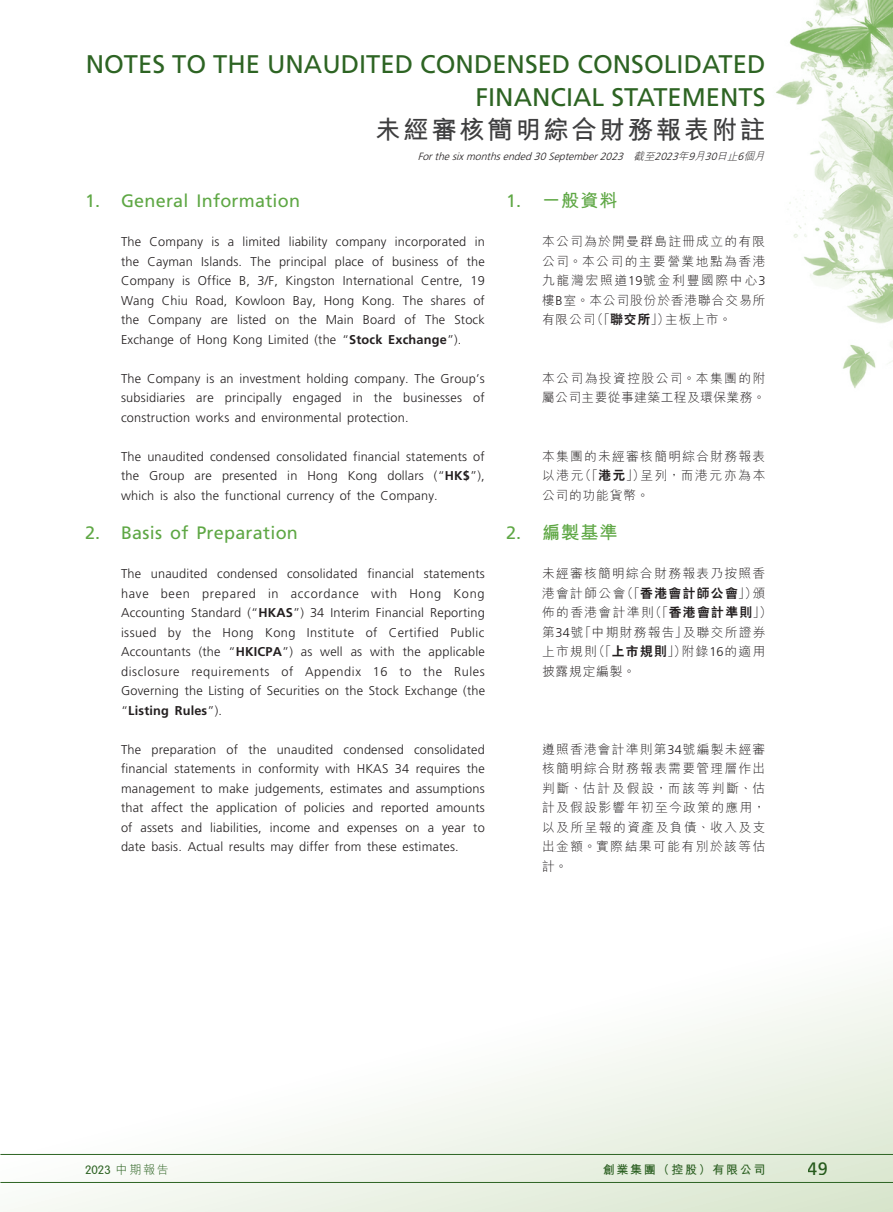
<style>
.page{position:relative;width:893px;height:1212px;background:#fff}
.page>*{position:absolute;margin:0;border:0;box-sizing:border-box;transform-origin:0 0}
.t1{font:25.5px/33px "Frutiger LT Std";color:#2d6423;text-align:right}
.t2{font:700 25.5px "M Hei HK";letter-spacing:.1em;color:#3e3e3f}
._03_H1{font:18px "Frutiger LT Std";letter-spacing:.015em;color:#5ea744}
._03_H1-2{font:700 18px "M Hei HK";letter-spacing:.065em;color:#5ea744}
.t3{font:18px "Frutiger LT Std";color:#2d6423}
._12___P2{font:300 12.75px/19.5px "Frutiger LT Std";letter-spacing:.015em;color:#231f20;text-align:justify}
._12___P2-2{font:300 12.75px/19.5px "M Hei HK";letter-spacing:.105em;color:#231f20;text-align:justify}
._12___P2-3{font:300 12.75px/19.5px "M Hei HK";letter-spacing:.035em;color:#231f20}
.t4{font:700 12px "M Hei HK";letter-spacing:.14em;color:#2d6423}
.t5{font:300 12px "VAG Rounded Std";color:#2d6423}
.t6{font:italic 300 10.5px "Frutiger LT Std";color:#231f20}
.s1{font-family:"M Hei HK"}
.s2{font-weight:700}
.s3{font-family:"Frutiger LT Std";font-weight:400}
.s4{font-family:"Frutiger LT Std"}
.s5{font-family:"C Hei 2 HK";font-weight:800}
</style>
<div class="page">
<svg style="left:1px;top:978px;width:892px;height:234px"></svg>
<img style="left:776px;top:0;width:117px;height:388px">
<hr style="left:0;top:1182px;width:893px;height:1px;background:#2d6423">
<hr style="left:0;top:1154px;width:893px;height:1px;background:#2d6423">
<h1 class="t1" style="left:86px;top:47px;width:681px">NOTES TO THE UNAUDITED CONDENSED CONSOLIDATED<br>FINANCIAL STATEMENTS</h1>
<h1 class="t2" style="left:375px;top:111px;width:392px">未經審核簡明綜合財務報表附註</h1>
<p class="t6" style="left:418px;top:151px;width:352px">Forthesixmonthsended30September2023 <span class="s1">截至</span>2023<span class="s1">年</span>9<span class="s1">月</span>30<span class="s1">日止</span>6<span class="s1">個月</span></p>
<p class="_03_H1" style="left:85px;top:191px;width:217px">1. General Information</p>
<p class="_12___P2" style="left:121px;top:232px;width:365px">The Company is a limited liability company incorporated in the Cayman Islands. The principal place of business of the Company is Office B, 3/F, Kingston International Centre, 19<br>Wang Chiu Road, Kowloon Bay, Hong Kong. The shares of the Company are listed on the Main Board of The Stock Exchange of Hong Kong Limited (the “<span class="s2">Stock Exchange</span>”).</p>
<p class="_12___P2" style="left:121px;top:369px;width:365px">The Company is an investment holding company. The Group’s subsidiaries are principally engaged in the businesses of construction works and environmental protection.</p>
<p class="_12___P2" style="left:121px;top:447px;width:365px">The unaudited condensed consolidated financial statements of the Group are presented in Hong Kong dollars (“<span class="s2">HK$</span>”), which is also the functional currency of the Company.</p>
<p class="_03_H1" style="left:85px;top:522px;width:214px">2. Basis of Preparation</p>
<p class="_12___P2" style="left:121px;top:564px;width:365px">The unaudited condensed consolidated financial statements have been prepared in accordance with Hong Kong Accounting Standard (“<span class="s2">HKAS</span>”) 34 Interim Financial Reporting issued by the Hong Kong Institute of Certified Public Accountants (the “<span class="s2">HKICPA</span>”) as well as with the applicable disclosure requirements of Appendix 16 to the Rules Governing the Listing of Securities on the Stock Exchange (the “<span class="s2">Listing Rules</span>”).</p>
<p class="_12___P2" style="left:121px;top:739px;width:365px">The preparation of the unaudited condensed consolidated financial statements in conformity with HKAS 34 requires the management to make judgements, estimates and assumptions that affect the application of policies and reported amounts of assets and liabilities, income and expenses on a year to date basis. Actual results may differ from these estimates.</p>
<p class="_03_H1-2" style="left:506px;top:188px;width:113px"><span class="s3">1.</span> 一般資料</p>
<p class="_12___P2-2" style="left:542px;top:231px;width:225px">本公司為於開曼群島註冊成立的有限公司。本公司的主要營業地點為香港九龍灣宏照道<span class="s4">19</span>號金利豐國際中心<span class="s4">3</span>樓<span class="s4">B</span>室。本公司股份於香港聯合交易所有限公司（「<span class="s5">聯交所</span>」）主板上市。</p>
<p class="_12___P2-3" style="left:542px;top:368px;width:225px">本公司為投資控股公司。本集團的附屬公司主要從事建築工程及環保業務。</p>
<p class="_12___P2-2" style="left:542px;top:446px;width:225px">本集團的未經審核簡明綜合財務報表以港元（「<span class="s5">港元</span>」）呈列，而港元亦為本公司的功能貨幣。</p>
<p class="_03_H1-2" style="left:506px;top:519px;width:113px"><span class="s3">2.</span> 編製基準</p>
<p class="_12___P2-2" style="left:542px;top:563px;width:231px;text-align:left">未經審核簡明綜合財務報表乃按照香港會計師公會（「<span class="s5">香港會計師公會</span>」）頒佈的香港會計準則（「<span class="s5">香港會計準則</span>」）第<span class="s4">34</span>號「中期財務報告」及聯交所證券上市規則（「<span class="s5">上市規則</span>」）附錄<span class="s4">16</span>的適用披露規定編製。</p>
<p class="_12___P2-2" style="left:542px;top:738px;width:225px">遵照香港會計準則第<span class="s4">34</span>號編製未經審核簡明綜合財務報表需要管理層作出判斷、估計及假設，而該等判斷、估計及假設影響年初至今政策的應用，以及所呈報的資產及負債、收入及支出金額。實際結果可能有別於該等估計。</p>
<p class="t5" style="left:85px;top:1162px;width:85px">2023 <span class="s1">中期報告</span></p>
<p class="t4" style="left:603px;top:1160px;width:164px">創業集團（控股）有限公司</p>
<h2 class="t3" style="left:808px;top:1158px;width:22px">49</h2>
</div>
